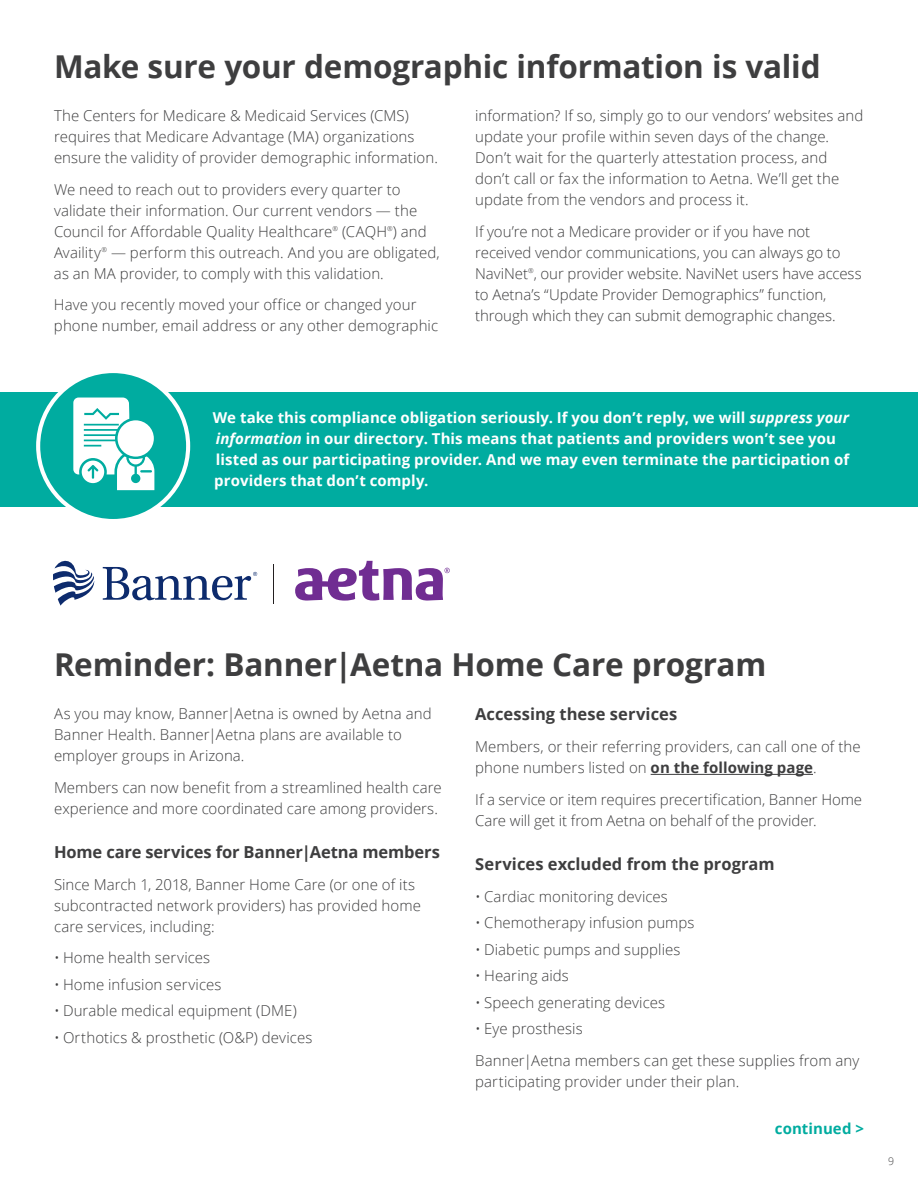
<style>
.page{position:relative;width:918px;height:1188px;background:#fff}
.page>*{position:absolute;margin:0;border:0;box-sizing:border-box;transform-origin:0 0}
.t1{font:700 31.5px "Open Sans";letter-spacing:-.005em;color:#3e3e3f}
.t2{font:700 16.5px "Open Sans";color:#3e3e3f}
.t3{font:300 15px/21px "Open Sans";letter-spacing:.005em;color:#3e3e3f}
.t4{font:700 15px/21px "Open Sans";letter-spacing:.005em;color:#fff}
.t5{font:700 15px "Open Sans";letter-spacing:.005em;color:#00aca0}
.t6{font:300 10.5px "Open Sans";color:#3e3e3f}
.t7{font:300 6.75px "Open Sans";color:#3e3e3f}
.s1{font-style:italic}
.s2{font-weight:700}
</style>
<div class="page">
<div style="left:0;top:392px;width:918px;height:115px;background:#00aca0"></div>
<hr style="left:651px;top:774px;width:162px;height:1px;background:#3e3e3f">
<hr style="left:273px;top:564px;width:1px;height:40px;background:#231f20">
<div style="left:38px;top:371px;width:150px;height:150px;background:#00aca0;border-radius:50%"></div>
<div style="left:36px;top:369px;width:154px;height:154px;border:4px solid #fff;border-radius:50%"></div>
<svg style="left:73px;top:398px;width:81px;height:92px"></svg>
<svg style="left:103px;top:567px;width:154px;height:33px"></svg>
<svg style="left:54px;top:561px;width:40px;height:45px"></svg>
<svg style="left:295px;top:561px;width:155px;height:40px"></svg>
<h3 class="t1" style="left:54px;top:44px;width:768px">Make sure your demographic information is valid</h3>
<p class="t3" style="left:54px;top:104px;width:385px">The Centers for Medicare &amp; Medicaid Services (CMS) requires that Medicare Advantage (MA) organizations ensure the validity of provider demographic information.</p>
<p class="t3" style="left:54px;top:178px;width:365px">We need to reach out to providers every quarter to validate their information. Our current vendors — the<br>Council for Affordable Quality Healthcare</p>
<p class="t3" style="left:475px;top:104px;width:390px">information? If so, simply go to our vendors’ websites and update your profile within seven days of the change.<br>Don’t wait for the quarterly attestation process, and don’t call or fax the information to Aetna. We’ll get the update from the vendors and process it.</p>
<p class="t3" style="left:475px;top:220px;width:388px">If you’re not a Medicare provider or if you have not received vendor communications, you can always go to<br>NaviNet , our provider website. NaviNet users have access</p>
<p class="t7" style="left:333px;top:223px;width:7px">®</p>
<p class="t3" style="left:342px;top:220px;width:86px">(CAQH ) and</p>
<p class="t7" style="left:387px;top:223px;width:7px">®</p>
<p class="t3" style="left:54px;top:241px;width:387px;text-indent:57px">— perform this outreach. And you are obligated, as an MA provider, to comply with this validation.</p>
<p class="t3" style="left:54px;top:294px;width:386px">Have you recently moved your office or changed your phone number, email address or any other demographic</p>
<p class="t3" style="left:54px;top:241px;width:49px">Availity</p>
<p class="t7" style="left:102px;top:244px;width:7px">®</p>
<p class="t7" style="left:528px;top:265px;width:7px">®</p>
<p class="t3" style="left:475px;top:283px;width:362px">to Aetna’s “Update Provider Demographics” function, through which they can submit demographic changes.</p>
<p class="t4" style="left:213px;top:406px;width:638px">We take this compliance obligation seriously. If you don’t reply, we will <span class="s1">suppress your information</span> in our directory. This means that patients and providers won’t see you listed as our participating provider. And we may even terminate the participation of providers that don’t comply.</p>
<h3 class="t1" style="left:54px;top:643px;width:714px">Reminder: Banner|Aetna Home Care program</h3>
<p class="t3" style="left:54px;top:703px;width:379px">As you may know, Banner|Aetna is owned by Aetna and<br>Banner Health. Banner|Aetna plans are available to employer groups in Arizona.</p>
<p class="t3" style="left:54px;top:776px;width:389px">Members can now benefit from a streamlined health care experience and more coordinated care among providers.</p>
<h4 class="t2" style="left:54px;top:840px;width:387px">Home care services for Banner|Aetna members</h4>
<p class="t3" style="left:54px;top:873px;width:368px">Since March 1, 2018, Banner Home Care (or one of its subcontracted network providers) has provided home care services, including:</p>
<p class="t3" style="left:54px;top:947px;width:158px">• Home health services</p>
<p class="t3" style="left:54px;top:974px;width:169px">• Home infusion services</p>
<p class="t3" style="left:54px;top:1000px;width:244px">• Durable medical equipment (DME)</p>
<p class="t3" style="left:54px;top:1026px;width:260px">• Orthotics &amp; prosthetic (O&amp;P) devices</p>
<h4 class="t2" style="left:475px;top:703px;width:204px">Accessing these services</h4>
<p class="t3" style="left:475px;top:736px;width:387px">Members, or their referring providers, can call one of the phone numbers listed on <span class="s2">on the following page</span>.</p>
<p class="t3" style="left:475px;top:789px;width:389px">If a service or item requires precertification, Banner Home<br>Care will get it from Aetna on behalf of the provider.</p>
<h4 class="t2" style="left:475px;top:853px;width:301px">Services excluded from the program</h4>
<p class="t3" style="left:475px;top:886px;width:194px">• Cardiac monitoring devices</p>
<p class="t3" style="left:475px;top:912px;width:221px">• Chemotherapy infusion pumps</p>
<p class="t3" style="left:475px;top:938px;width:207px">• Diabetic pumps and supplies</p>
<p class="t3" style="left:475px;top:965px;width:95px">• Hearing aids</p>
<p class="t3" style="left:475px;top:991px;width:191px">• Speech generating devices</p>
<p class="t3" style="left:475px;top:1018px;width:109px">• Eye prosthesis</p>
<p class="t3" style="left:475px;top:1049px;width:386px">Banner|Aetna members can get these supplies from any participating provider under their plan.</p>
<p class="t5" style="left:775px;top:1118px;width:91px">continued &gt;</p>
<p class="t6" style="left:888px;top:1154px;width:7px">9</p>
</div>
